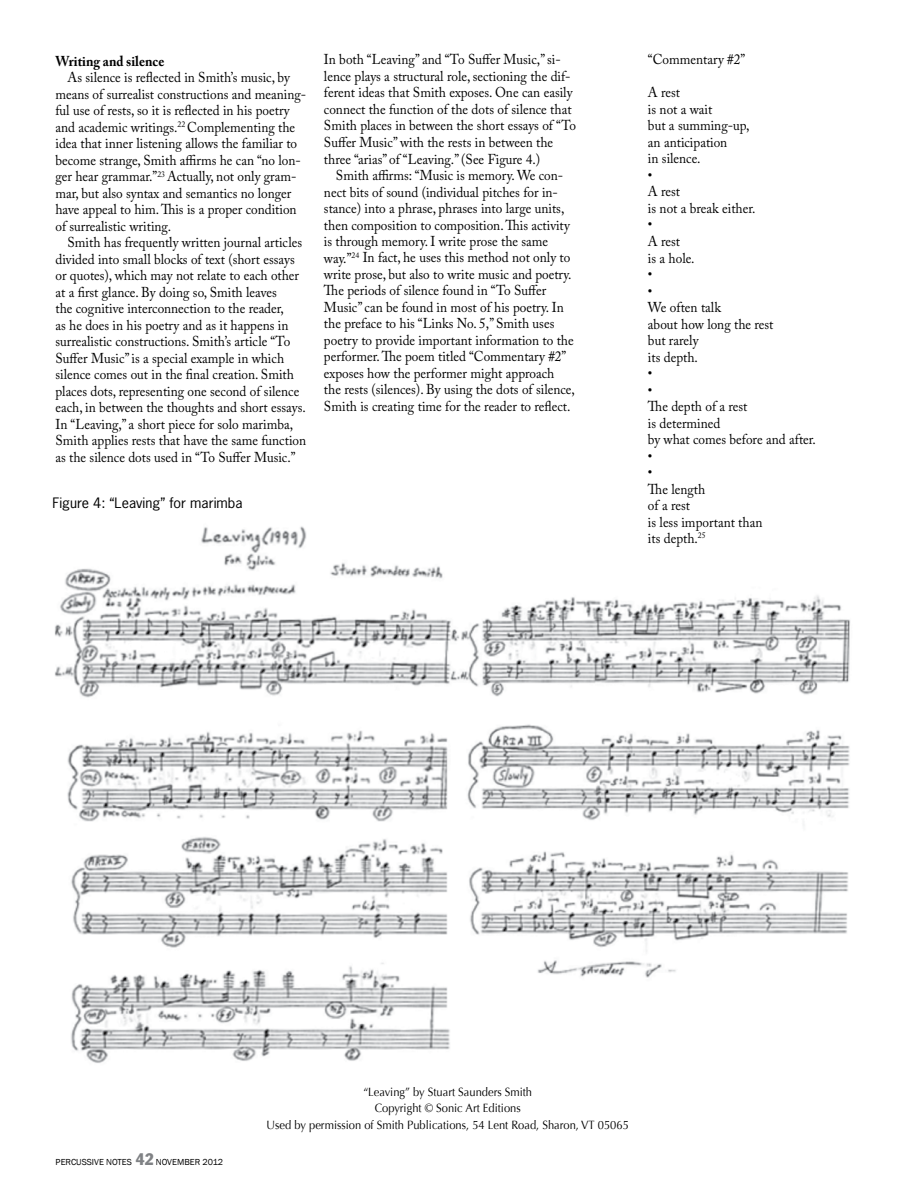
<style>
.page{position:relative;width:918px;height:1188px;background:#fff}
.page>*{position:absolute;margin:0;border:0;box-sizing:border-box;transform-origin:0 0}
.t1{font:14.25px/16.5px "Adobe Caslon Pro";color:#000;scale:.93 1}
.t2{font:700 14.25px "Adobe Caslon Pro";color:#000;scale:.93 1}
.t3{font:13.5px "News Gothic";color:#000;scale:1.05 1}
.t4{font:12px/16.5px "Optima";color:#000;text-align:center;scale:.93 1}
.t5{font:9px "Franklin Gothic";color:#000}
.s1{font-stretch:condensed;font-size:16.5px;color:#808285}
</style>
<div class="page">
<img style="left:54px;top:526px;width:796px;height:537px">
<p class="t2" style="left:56px;top:53px;width:119px">Writing and silence</p>
<p class="t1" style="left:55px;top:69px;width:271px;text-indent:12px">As silence is reflected in Smith’s music, by means of surrealist constructions and meaning&shy;ful use of rests, so it is reflected in his poetry and academic writings.<sup>22</sup> Complementing the idea that inner listening allows the familiar to become strange, Smith affirms he can “no lon&shy;ger hear grammar.”<sup>23</sup> Actually, not only gram&shy;mar, but also syntax and semantics no longer have appeal to him. This is a proper condition of surrealistic writing.</p>
<p class="t1" style="left:55px;top:234px;width:271px;text-indent:12px">Smith has frequently written journal articles divided into small blocks of text (short essays or quotes), which may not relate to each other at a first glance. By doing so, Smith leaves<br>the cognitive interconnection to the reader,<br>as he does in his poetry and as it happens in surrealistic constructions. Smith’s article “To Suffer Music” is a special example in which silence comes out in the final creation. Smith places dots, representing one second of silence each, in between the thoughts and short essays.<br>In “Leaving,” a short piece for solo marimba, Smith applies rests that have the same function as the silence dots used in “To Suffer Music.”</p>
<p class="t3" style="left:52px;top:494px;width:183px">Figure 4: “Leaving” for marimba</p>
<p class="t1" style="left:324px;top:51px;width:272px">In both “Leaving” and “To Suffer Music,” si&shy;lence plays a structural role, sectioning the dif&shy;ferent ideas that Smith exposes. One can easily connect the function of the dots of silence that Smith places in between the short essays of “To Suffer Music” with the rests in between the three “arias” of “Leaving.” (See Figure 4.)</p>
<p class="t1" style="left:324px;top:167px;width:271px;text-indent:12px">Smith affirms: “Music is memory. We con&shy;nect bits of sound (individual pitches for in&shy;stance) into a phrase, phrases into large units, then composition to composition. This activity is through memory. I write prose the same way.”<sup>24</sup> In fact, he uses this method not only to write prose, but also to write music and poetry.<br>The periods of silence found in “To Suffer Music” can be found in most of his poetry. In the preface to his “Links No. 5,” Smith uses poetry to provide important information to the performer. The poem titled “Commentary #2” exposes how the performer might approach the rests (silences). By using the dots of silence, Smith is creating time for the reader to reflect.</p>
<p class="t1" style="left:648px;top:51px;width:106px">“Commentary #2”</p>
<p class="t1" style="left:648px;top:84px;width:182px">A rest<br>is not a wait<br>but a summing-up,<br>an anticipation<br>in silence.<br>•<br>A rest<br>is not a break either.<br>•<br>A rest<br>is a hole.<br>•<br>•<br>We often talk<br>about how long the rest<br>but rarely<br>its depth.<br>•<br>•<br>The depth of a rest<br>is determined<br>by what comes before and after. •<br>•<br>The length<br>of a rest<br>is less important than<br>its depth.<sup>25</sup></p>
<p class="t5" style="left:56px;top:1156px;width:169px">PERCUSSIVE NOTES <span class="s1">42</span> N OVEMBER 2012</p>
<p class="t4" style="left:267px;top:1083px;width:391px">“Leaving” by Stuart Saunders Smith<br>Copyright © Sonic Art Editions<br>Used by permission of Smith Publications, 54 Lent Road, Sharon, VT 05065</p>
</div>
